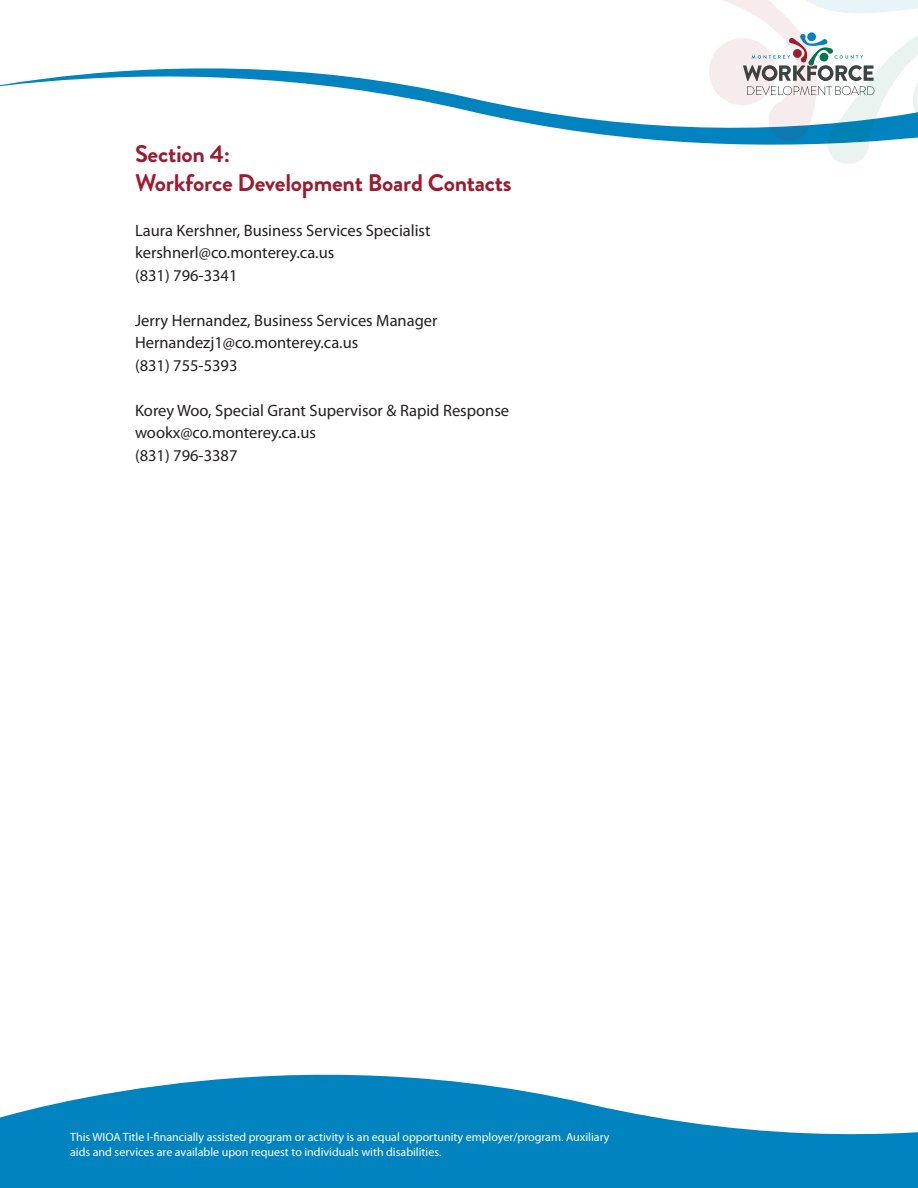
<style>
.page{position:relative;width:918px;height:1188px;background:#fff}
.page>*{position:absolute;margin:0;border:0;box-sizing:border-box;transform-origin:0 0}
.t1{font:700 24px/28.8px "Brandon Grotesque";letter-spacing:-.01em;color:#9d1b2f}
.t2{font:16.5px "Myriad Pro";color:#231f20}
.t3{font:12px/15px "Myriad Pro";color:#fff}
</style>
<div class="page">
<svg style="left:0;top:68px;width:678px;height:74px"></svg>
<svg style="left:678px;top:0;width:240px;height:164px"></svg>
<svg style="left:0;top:1074px;width:918px;height:114px;fill:#0083bf"></svg>
<p class="t1" style="left:135px;top:140px;width:378px">Section 4:<br>Workforce Development Board Contacts</p>
<p class="t2" style="left:135px;top:220px;width:297px">Laura Kershner, Business Services Specialist</p>
<p class="t2" style="left:135px;top:243px;width:201px">kershnerl@co.monterey.ca.us</p>
<p class="t2" style="left:135px;top:265px;width:104px">(831) 796-3341</p>
<p class="t2" style="left:135px;top:310px;width:304px">Jerry Hernandez, Business Services Manager</p>
<p class="t2" style="left:135px;top:333px;width:225px">Hernandezj1@co.monterey.ca.us</p>
<p class="t2" style="left:135px;top:355px;width:104px">(831) 755-5393</p>
<p class="t2" style="left:135px;top:400px;width:376px">Korey Woo, Special Grant Supervisor &amp; Rapid Response</p>
<p class="t2" style="left:135px;top:423px;width:182px">wookx@co.monterey.ca.us</p>
<p class="t2" style="left:135px;top:445px;width:104px">(831) 796-3387</p>
<p class="t3" style="left:70px;top:1129px;width:541px">This WIOA Title I-financially assisted program or activity is an equal opportunity employer/program. Auxiliary aids and services are available upon request to individuals with disabilities.</p>
</div>
